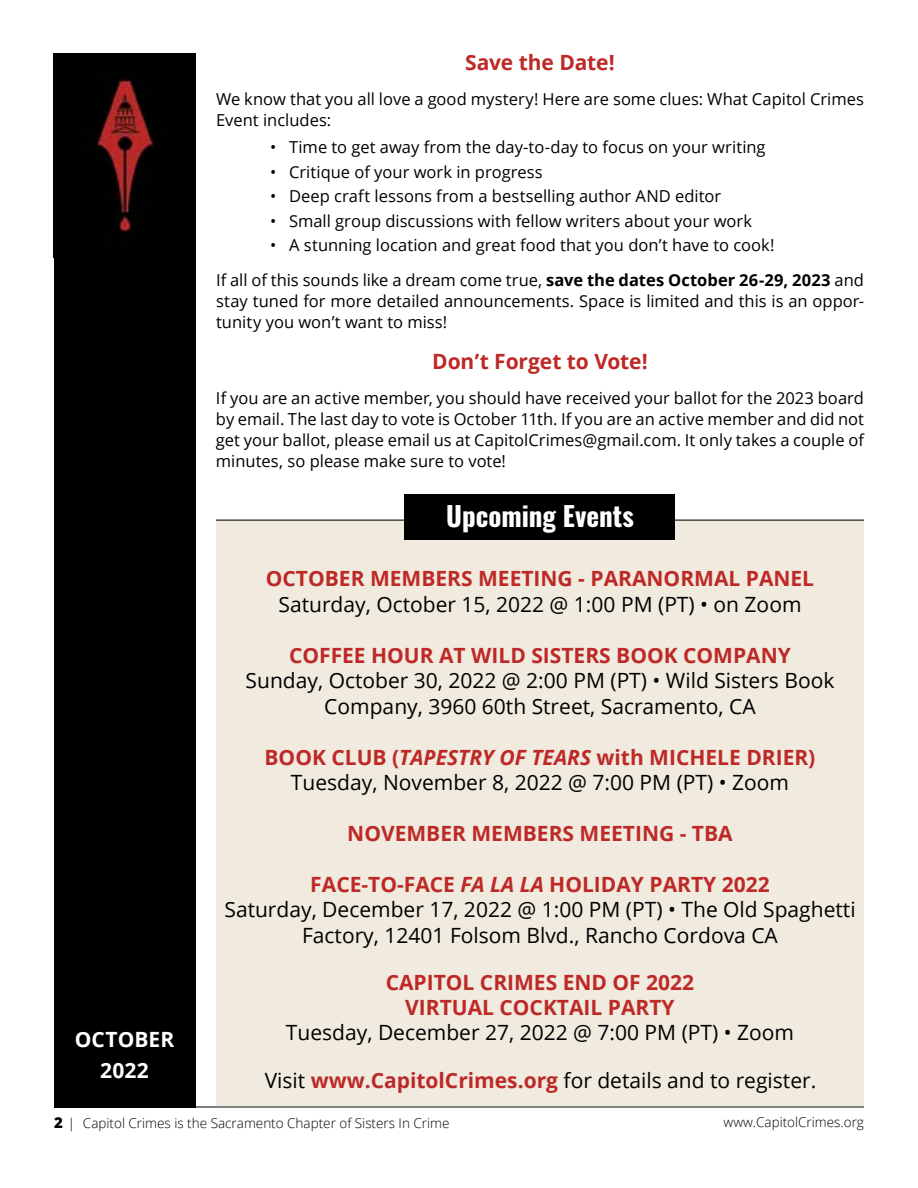
<style>
.page{position:relative;width:918px;height:1188px;background:#fff}
.page>*{position:absolute;margin:0;border:0;box-sizing:border-box;transform-origin:0 0}
.t1{font:27px "Oswald";color:#fff}
.t2{font:21px/25.5px "Open Sans";color:#000;text-align:center}
.t3{font:700 21px/25.2px "Open Sans";color:#bd2927;text-align:center}
.t4{font:700 21px/31px "Open Sans";color:#fff;text-align:center}
.t5{font:16.5px/21px "Open Sans";color:#000}
.t6{font:300 13.5px "Open Sans";color:#000}
.s1{font-weight:700}
.s2{font-weight:700;color:#bd2927}
.s3{font-weight:700;font-style:italic;color:#bd2927}
.s4{font-weight:800;font-size:15px}
</style>
<div class="page">
<div style="left:54px;top:54px;width:141px;height:1053px;background:#000"></div>
<img style="left:96px;top:77px;width:58px;height:156px">
<hr style="left:54px;top:1107px;width:810px;height:1px;background:#000">
<div style="left:216px;top:519px;width:648px;height:586px;background:#f0eadf"></div>
<hr style="left:216px;top:520px;width:648px;height:1px;background:#000">
<div style="left:405px;top:494px;width:270px;height:46px;background:#000"></div>
<p class="t3" style="left:465px;top:49px;width:151px">Save the Date!</p>
<p class="t5" style="left:216px;top:88px;width:650px">We know that you all love a good mystery! Here are some clues: What Capitol Crimes<br>Event includes:</p>
<p class="t5" style="left:270px;top:136px;width:497px">• Time to get away from the day-to-day to focus on your writing</p>
<p class="t5" style="left:270px;top:161px;width:274px">• Critique of your work in progress</p>
<p class="t5" style="left:270px;top:185px;width:453px">• Deep craft lessons from a bestselling author AND editor</p>
<p class="t5" style="left:270px;top:210px;width:484px">• Small group discussions with fellow writers about your work</p>
<p class="t5" style="left:216px;top:228px;width:650px;line-height:34.5px;text-indent:54px">• A stunning location and great food that you don’t have to cook!<br>If all of this sounds like a dream come true, <span class="s1">save the dates October 26-29, 2023</span> and</p>
<p class="t5" style="left:216px;top:290px;width:650px">stay tuned for more detailed announcements. Space is limited and this is an oppor&shy;tunity you won’t want to miss!</p>
<p class="t3" style="left:432px;top:348px;width:217px">Don’t Forget to Vote!</p>
<p class="t5" style="left:216px;top:387px;width:650px;text-align:justify">If you are an active member, you should have received your ballot for the 2023 board by email. The last day to vote is October 11th. If you are an active member and did not get your ballot, please email us at CapitolCrimes@gmail.com. It only takes a couple of minutes, so please make sure to vote!</p>
<p class="t4" style="left:75px;top:1024px;width:101px">OCTOBER<br>2022</p>
<h1 class="t1" style="left:446px;top:492px;width:189px">Upcoming Events</h1>
<p class="t3" style="left:266px;top:565px;width:550px">OCTOBER MEMBERS MEETING - PARANORMAL PANEL</p>
<p class="t2" style="left:279px;top:591px;width:525px">Saturday, October 15, 2022 @ 1:00 PM (PT) • on Zoom</p>
<p class="t3" style="left:289px;top:642px;width:503px">COFFEE HOUR AT WILD SISTERS BOOK COMPANY</p>
<p class="t2" style="left:246px;top:667px;width:590px">Sunday, October 30, 2022 @ 2:00 PM (PT) • Wild Sisters Book<br>Company, 3960 60th Street, Sacramento, CA</p>
<p class="t2" style="left:265px;top:744px;width:552px"><span class="s2">BOOK CLUB (</span><span class="s3">TAPESTRY OF TEARS</span> <span class="s2">with MICHELE DRIER)<br></span>Tuesday, November 8, 2022 @ 7:00 PM (PT) • Zoom</p>
<p class="t3" style="left:347px;top:820px;width:387px">NOVEMBER MEMBERS MEETING - TBA</p>
<p class="t2" style="left:224px;top:871px;width:633px"><span class="s2">FACE-TO-FACE</span> <span class="s3">FA LA LA</span> <span class="s2">HOLIDAY PARTY 2022<br></span>Saturday, December 17, 2022 @ 1:00 PM (PT) • The Old Spaghetti<br>Factory, 12401 Folsom Blvd., Rancho Cordova CA</p>
<p class="t3" style="left:386px;top:969px;width:310px">CAPITOL CRIMES END OF 2022<br>VIRTUAL COCKTAIL PARTY</p>
<p class="t2" style="left:286px;top:1019px;width:510px">Tuesday, December 27, 2022 @ 7:00 PM (PT) • Zoom</p>
<p class="t2" style="left:265px;top:1067px;width:553px">Visit <span class="s2">www.CapitolCrimes.org</span> for details and to register.</p>
<p class="t6" style="left:54px;top:1114px;width:397px"><span class="s4">2</span> | Capitol Crimes is the Sacramento Chapter of Sisters In Crime</p>
<p class="t6" style="left:724px;top:1113px;width:142px">www.CapitolCrimes.org</p>
</div>
